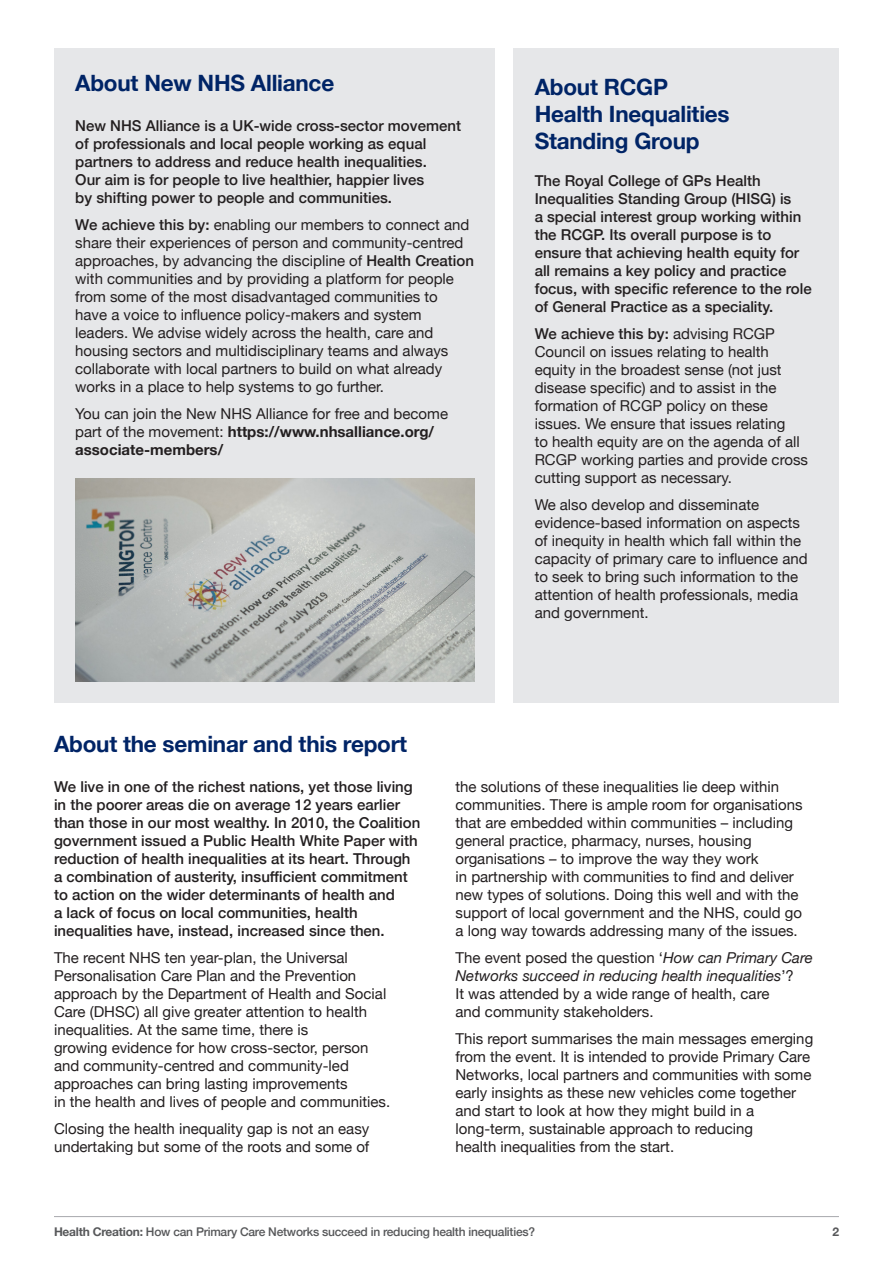
<style>
.page{position:relative;width:893px;height:1263px;background:#fff}
.page>*{position:absolute;margin:0;border:0;box-sizing:border-box;transform-origin:0 0}
.t1{font:700 22.5px/27px "Helvetica Neue";letter-spacing:-.01em;color:#002466}
.t2{font:15px/18px "Helvetica Neue";color:#231f20}
.t3{font:500 15px/18px "Helvetica Neue";color:#231f20}
.t4{font:500 12px "Helvetica Neue";letter-spacing:-.02em;color:#57585a}
.t5{font:700 12px "Helvetica Neue";color:#57585a}
.s1{font-weight:500}
.s2{font-weight:700}
.s3{font-style:italic}
</style>
<div class="page">
<hr style="left:54px;top:1216px;width:785px;height:1px;background:#a8a9ad">
<div style="left:54px;top:48px;width:441px;height:655px;background:#e6e7e9"></div>
<div style="left:513px;top:48px;width:326px;height:655px;background:#e6e7e9"></div>
<img style="left:75px;top:478px;width:400px;height:204px">
<p class="t1" style="left:75px;top:70px;width:260px">About New NHS Alliance</p>
<p class="t1" style="left:535px;top:74px;width:197px">About RCGP<br>Health Inequalities<br>Standing Group</p>
<p class="t3" style="left:75px;top:115px;width:387px">New NHS Alliance is a UK-wide cross-sector movement of professionals and local people working as equal partners to address and reduce health inequalities.<br>Our aim is for people to live healthier, happier lives<br>by shifting power to people and communities.</p>
<p class="t2" style="left:75px;top:217px;width:400px"><span class="s1">We achieve this by:</span> enabling our members to connect and share their experiences of person and community-centred approaches, by advancing the discipline of <span class="s1">Health Creation </span>with communities and by providing a platform for people from some of the most disadvantaged communities to<br>have a voice to influence policy-makers and system leaders. We advise widely across the health, care and housing sectors and multidisciplinary teams and always collaborate with local partners to build on what already works in a place to help systems to go further.</p>
<p class="t2" style="left:75px;top:406px;width:374px">You can join the New NHS Alliance for free and become part of the movement: <span class="s2">https://www.nhsalliance.org/ associate-members/</span></p>
<p class="t3" style="left:535px;top:171px;width:279px">The Royal College of GPs Health Inequalities Standing Group (HISG) is<br>a special interest group working within the RCGP. Its overall purpose is to ensure that achieving health equity for all remains a key policy and practice focus, with specific reference to the role of General Practice as a speciality.</p>
<p class="t2" style="left:535px;top:326px;width:275px"><span class="s1">We achieve this by:</span> advising RCGP Council on issues relating to health equity in the broadest sense (not just disease specific) and to assist in the formation of RCGP policy on these issues. We ensure that issues relating<br>to health equity are on the agenda of all RCGP working parties and provide cross cutting support as necessary.</p>
<p class="t2" style="left:535px;top:497px;width:275px">We also develop and disseminate evidence-based information on aspects of inequity in health which fall within the capacity of primary care to influence and to seek to bring such information to the attention of health professionals, media and government.</p>
<p class="t1" style="left:54px;top:731px;width:355px">About the seminar and this report</p>
<p class="t3" style="left:54px;top:776px;width:368px">We live in one of the richest nations, yet those living in the poorer areas die on average 12 years earlier than those in our most wealthy. In 2010, the Coalition government issued a Public Health White Paper with reduction of health inequalities at its heart. Through a combination of austerity, insufficient commitment to action on the wider determinants of health and<br>a lack of focus on local communities, health inequalities have, instead, increased since then.</p>
<p class="t2" style="left:54px;top:949px;width:338px">The recent NHS ten year-plan, the Universal Personalisation Care Plan and the Prevention approach by the Department of Health and Social Care (DHSC) all give greater attention to health inequalities. At the same time, there is<br>growing evidence for how cross-sector, person and community-centred and community-led approaches can bring lasting improvements<br>in the health and lives of people and communities.</p>
<p class="t2" style="left:54px;top:1120px;width:317px">Closing the health inequality gap is not an easy undertaking but some of the roots and some of</p>
<p class="t2" style="left:455px;top:778px;width:349px">the solutions of these inequalities lie deep within communities. There is ample room for organisations that are embedded within communities – including general practice, pharmacy, nurses, housing organisations – to improve the way they work<br>in partnership with communities to find and deliver new types of solutions. Doing this well and with the support of local government and the NHS, could go a long way towards addressing many of the issues.</p>
<p class="t2" style="left:455px;top:949px;width:359px">The event posed the question ‘<span class="s3">How can Primary Care Networks succeed in reducing health inequalities</span>’?<br>It was attended by a wide range of health, care<br>and community stakeholders.</p>
<p class="t2" style="left:455px;top:1030px;width:359px">This report summarises the main messages emerging from the event. It is intended to provide Primary Care Networks, local partners and communities with some early insights as these new vehicles come together and start to look at how they might build in a long-term, sustainable approach to reducing<br>health inequalities from the start.</p>
<p class="t4" style="left:54px;top:1222px;width:483px"><span class="s2">Health Creation:</span> How can Primary Care Networks succeed in reducing health inequalities?</p>
<p class="t5" style="left:832px;top:1223px;width:8px">2</p>
</div>
